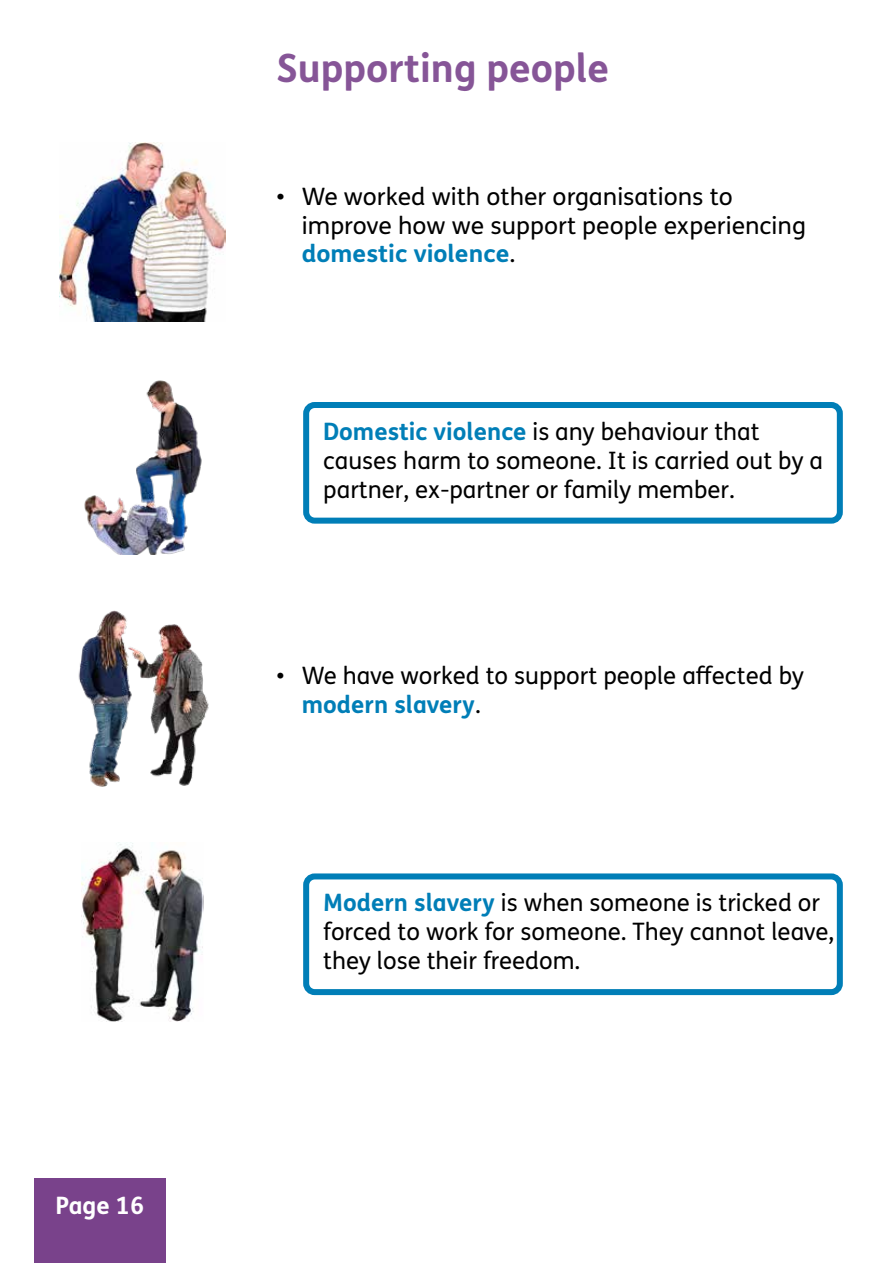
<style>
.page{position:relative;width:893px;height:1263px;background:#fff}
.page>*{position:absolute;margin:0;border:0;box-sizing:border-box;transform-origin:0 0}
.t1{font:700 39px "FS Me Pro";color:#865597}
.Box_text_for_bullet{font:24px/28.8px "FS Me Pro";color:#000}
.t2{font:700 24px "FS Me Pro";color:#fff}
.s1{font-weight:700;color:#007eb7}
</style>
<div class="page">
<div style="left:34px;top:1179px;width:132px;height:84px;background:#79428b"></div>
<div style="left:303px;top:402px;width:540px;height:122px;border:6px solid #007eb7;border-radius:9px"></div>
<div style="left:303px;top:873px;width:540px;height:122px;border:6px solid #007eb7;border-radius:9px"></div>
<img style="left:84px;top:380px;width:118px;height:174px">
<img style="left:82px;top:842px;width:121px;height:179px">
<img style="left:59px;top:142px;width:166px;height:179px">
<img style="left:78px;top:610px;width:131px;height:177px">
<p class="t2" style="left:56px;top:1186px;width:90px">Page 16</p>
<h2 class="t1" style="left:276px;top:38px;width:334px">Supporting people</h2>
<p class="Box_text_for_bullet" style="left:302px;top:181px;width:506px;text-indent:-26px">• We worked with other organisations to improve how we support people experiencing <span class="s1">domestic violence</span>.</p>
<p class="Box_text_for_bullet" style="left:323px;top:417px;width:501px"><span class="s1">Domestic violence</span> is any behaviour that causes harm to someone. It is carried out by a partner, ex-partner or family member.</p>
<p class="Box_text_for_bullet" style="left:302px;top:660px;width:504px;text-indent:-26px">• We have worked to support people affected by <span class="s1">modern slavery</span>.</p>
<p class="Box_text_for_bullet" style="left:323px;top:888px;width:513px"><span class="s1">Modern slavery</span> is when someone is tricked or forced to work for someone. They cannot leave, they lose their freedom.</p>
</div>
